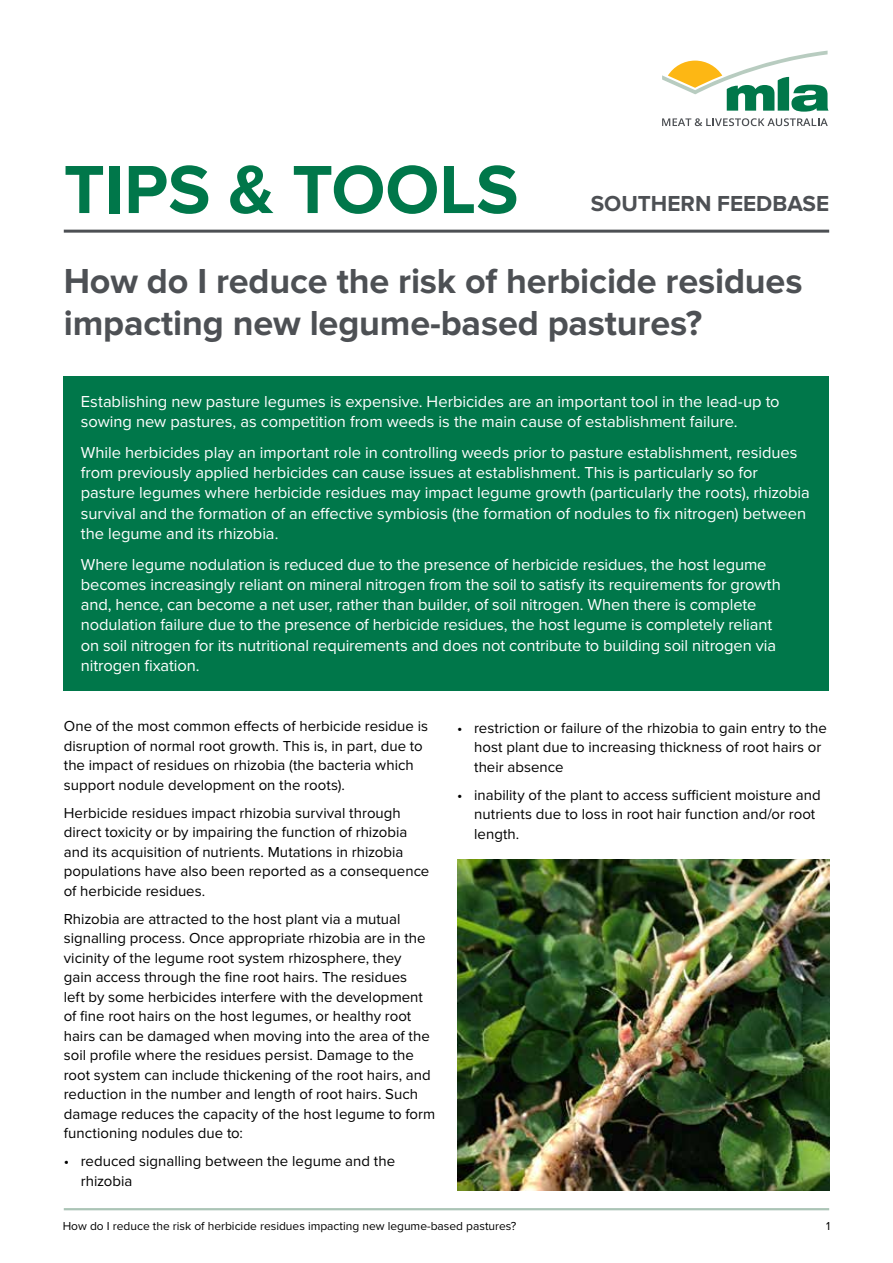
<style>
.page{position:relative;width:893px;height:1263px;background:#fff}
.page>*{position:absolute;margin:0;border:0;box-sizing:border-box;transform-origin:0 0}
.t1{font:700 70.5px "Proxima Nova";color:#00774a}
.t2{font:700 36px/42px "Proxima Nova";letter-spacing:-.005em;color:#4d5054}
.t3{font:700 22.5px "Proxima Nova";color:#4d5054}
.t4{font:16.5px/20.2px "Proxima Nova";letter-spacing:-.005em;color:#fff}
.t5{font:15px/19.5px "Proxima Nova";color:#000}
.t6{font:12px "Proxima Nova";color:#000}
</style>
<div class="page">
<hr style="left:64px;top:1208px;width:765px;height:2px;background:#abc4b6">
<svg style="left:662px;top:51px;width:167px;height:61px"></svg>
<svg style="left:662px;top:118px;width:166px;height:8px"></svg>
<hr style="left:64px;top:230px;width:765px;height:3px;background:#4d5054">
<div style="left:64px;top:377px;width:765px;height:314px;background:#00774a"></div>
<img style="left:457px;top:859px;width:372px;height:332px">
<h1 class="t1" style="left:64px;top:149px;width:456px">TIPS &amp; TOOLS</h1>
<h3 class="t3" style="left:591px;top:191px;width:240px">SOUTHERN FEEDBASE</h3>
<h2 class="t2" style="left:64px;top:262px;width:740px">How do I reduce the risk of herbicide residues impacting new legume-based pastures?</h2>
<p class="t4" style="left:81px;top:392px;width:700px">Establishing new pasture legumes is expensive. Herbicides are an important tool in the lead-up to sowing new pastures, as competition from weeds is the main cause of establishment failure.</p>
<p class="t4" style="left:81px;top:443px;width:731px">While herbicides play an important role in controlling weeds prior to pasture establishment, residues from previously applied herbicides can cause issues at establishment. This is particularly so for pasture legumes where herbicide residues may impact legume growth (particularly the roots), rhizobia survival and the formation of an effective symbiosis (the formation of nodules to fix nitrogen) between the legume and its rhizobia.</p>
<p class="t4" style="left:81px;top:555px;width:702px">Where legume nodulation is reduced due to the presence of herbicide residues, the host legume becomes increasingly reliant on mineral nitrogen from the soil to satisfy its requirements for growth and, hence, can become a net user, rather than builder, of soil nitrogen. When there is complete nodulation failure due to the presence of herbicide residues, the host legume is completely reliant on soil nitrogen for its nutritional requirements and does not contribute to building soil nitrogen via nitrogen fixation.</p>
<p class="t5" style="left:64px;top:717px;width:366px">One of the most common effects of herbicide residue is disruption of normal root growth. This is, in part, due to the impact of residues on rhizobia (the bacteria which support nodule development on the roots).</p>
<p class="t5" style="left:64px;top:803px;width:367px">Herbicide residues impact rhizobia survival through direct toxicity or by impairing the function of rhizobia and its acquisition of nutrients. Mutations in rhizobia populations have also been reported as a consequence of herbicide residues.</p>
<p class="t5" style="left:64px;top:909px;width:373px">Rhizobia are attracted to the host plant via a mutual signalling process. Once appropriate rhizobia are in the vicinity of the legume root system rhizosphere, they<br>gain access through the fine root hairs. The residues<br>left by some herbicides interfere with the development of fine root hairs on the host legumes, or healthy root hairs can be damaged when moving into the area of the soil profile where the residues persist. Damage to the root system can include thickening of the root hairs, and reduction in the number and length of root hairs. Such damage reduces the capacity of the host legume to form functioning nodules due to:</p>
<p class="t5" style="left:81px;top:1152px;width:316px;text-indent:-17px">• reduced signalling between the legume and the rhizobia</p>
<p class="t5" style="left:474px;top:718px;width:354px;text-indent:-17px">• restriction or failure of the rhizobia to gain entry to the host plant due to increasing thickness of root hairs or their absence</p>
<p class="t5" style="left:474px;top:785px;width:348px;text-indent:-17px">• inability of the plant to access sufficient moisture and nutrients due to loss in root hair function and/or root length.</p>
<p class="t6" style="left:63px;top:1219px;width:455px">How do I reduce the risk of herbicide residues impacting new legume-based pastures?</p>
<p class="t6" style="left:826px;top:1219px;width:6px">1</p>
</div>
